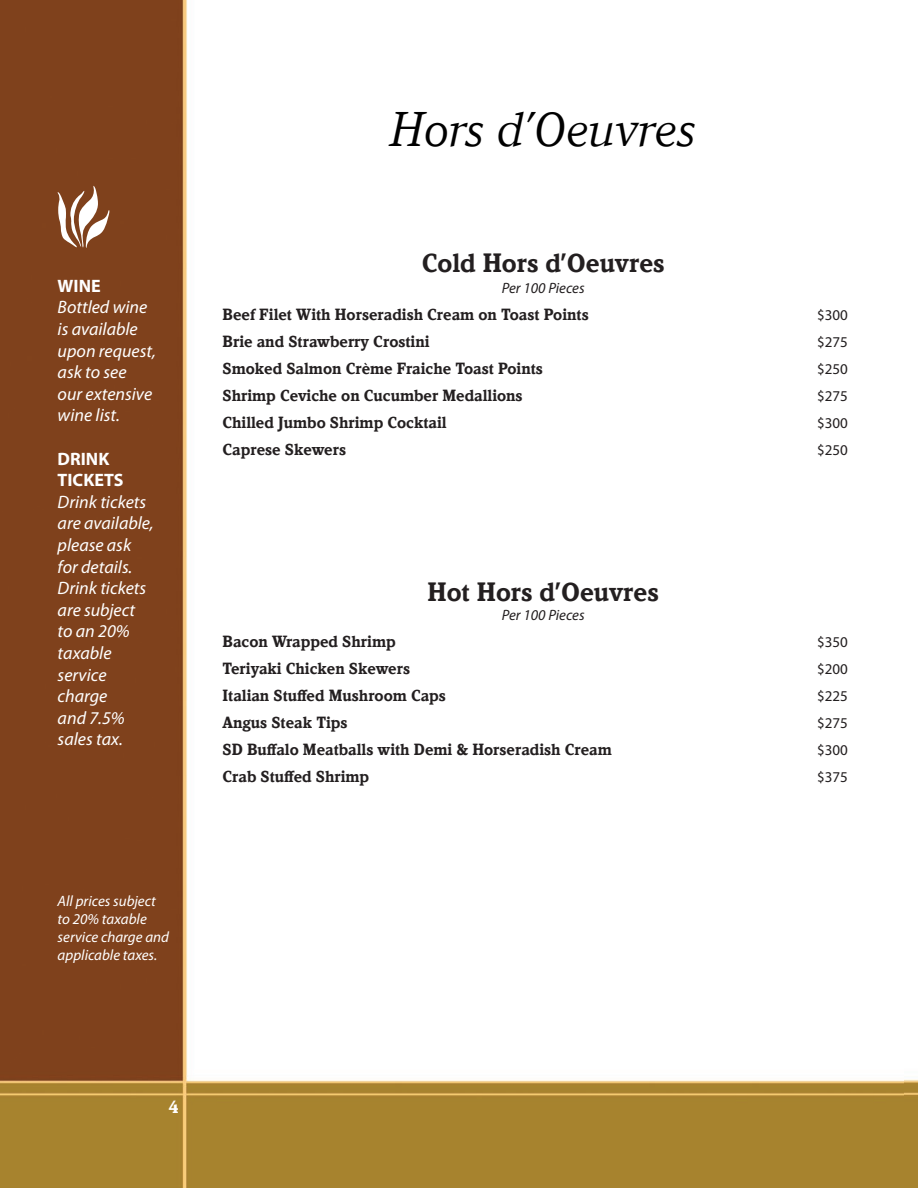
<style>
.page{position:relative;width:918px;height:1188px;background:#fff}
.page>*{position:absolute;margin:0;border:0;box-sizing:border-box;transform-origin:0 0}
.t1{font:90px "Woodtype Ornaments Std";color:#fff}
.t2{font:italic 49.5px "Kandal";color:#000}
.t3{font:700 27px "Kandal";color:#231f20}
.t4{font:italic 18px/21.6px "Myriad Pro";color:#fff}
.t5{font:700 18px "Myriad Pro";color:#fff}
.t6{font:700 18px "Kandal";color:#fff}
.t7{font:700 16.5px "Kandal";color:#231f20}
.t8{font:italic 15px/18px "Myriad Pro";color:#fff}
.t9{font:15px "Myriad Pro";color:#231f20}
.t10{font:italic 15px "Myriad Pro";color:#231f20}
</style>
<div class="page">
<img style="left:0;top:0;width:904px;height:1188px">
<div style="left:904px;top:1079px;width:14px;height:109px;background:#a7832e"></div>
<div style="left:900px;top:0;width:18px;height:451px;background:#fff"></div>
<p class="t1" style="left:58px;top:181px;width:53px">•</p>
<p class="t5" style="left:58px;top:274px;width:45px">WINE</p>
<p class="t4" style="left:58px;top:296px;width:91px">Bottled wine</p>
<p class="t4" style="left:58px;top:318px;width:82px">is available</p>
<p class="t4" style="left:58px;top:339px;width:100px">upon request,</p>
<p class="t4" style="left:58px;top:361px;width:70px">ask to see</p>
<p class="t4" style="left:58px;top:383px;width:96px">our extensive wine list.</p>
<p class="t5" style="left:58px;top:447px;width:53px">DRINK</p>
<p class="t5" style="left:58px;top:468px;width:67px">TICKETS</p>
<p class="t4" style="left:58px;top:491px;width:90px">Drink tickets</p>
<p class="t4" style="left:58px;top:512px;width:98px">are available, please ask</p>
<p class="t4" style="left:58px;top:555px;width:76px">for details.</p>
<p class="t4" style="left:58px;top:577px;width:90px">Drink tickets</p>
<p class="t4" style="left:58px;top:599px;width:79px">are subject</p>
<p class="t4" style="left:58px;top:620px;width:74px">to an 20%</p>
<p class="t4" style="left:58px;top:642px;width:55px">taxable</p>
<p class="t4" style="left:58px;top:663px;width:50px">service</p>
<p class="t4" style="left:58px;top:685px;width:51px">charge</p>
<p class="t4" style="left:58px;top:707px;width:69px">and 7.5%</p>
<p class="t4" style="left:58px;top:728px;width:67px">sales tax.</p>
<p class="t8" style="left:58px;top:892px;width:100px">All prices subject</p>
<p class="t8" style="left:58px;top:910px;width:113px">to 20% taxable service charge and applicable taxes.</p>
<p class="t2" style="left:390px;top:101px;width:308px">Hors d’Oeuvres</p>
<p class="t3" style="left:422px;top:248px;width:245px">Cold Hors d’Oeuvres</p>
<p class="t10" style="left:502px;top:279px;width:84px">Per 100 Pieces</p>
<p class="t7" style="left:222px;top:306px;width:368px">Beef Filet With Horseradish Cream on Toast Points</p>
<p class="t9" style="left:817px;top:306px;width:32px">$300</p>
<p class="t7" style="left:222px;top:333px;width:209px">Brie and Strawberry Crostini</p>
<p class="t9" style="left:817px;top:333px;width:32px">$275</p>
<p class="t7" style="left:222px;top:360px;width:322px">Smoked Salmon Crème Fraiche Toast Points</p>
<p class="t9" style="left:817px;top:360px;width:32px">$250</p>
<p class="t7" style="left:222px;top:387px;width:302px">Shrimp Ceviche on Cucumber Medallions</p>
<p class="t9" style="left:817px;top:387px;width:32px">$275</p>
<p class="t7" style="left:222px;top:414px;width:226px">Chilled Jumbo Shrimp Cocktail</p>
<p class="t9" style="left:817px;top:414px;width:32px">$300</p>
<p class="t7" style="left:222px;top:441px;width:125px">Caprese Skewers</p>
<p class="t9" style="left:817px;top:441px;width:32px">$250</p>
<p class="t3" style="left:428px;top:577px;width:233px">Hot Hors d’Oeuvres</p>
<p class="t10" style="left:502px;top:606px;width:84px">Per 100 Pieces</p>
<p class="t7" style="left:222px;top:633px;width:175px">Bacon Wrapped Shrimp</p>
<p class="t9" style="left:817px;top:633px;width:32px">$350</p>
<p class="t7" style="left:222px;top:660px;width:189px">Teriyaki Chicken Skewers</p>
<p class="t9" style="left:817px;top:660px;width:32px">$200</p>
<p class="t7" style="left:222px;top:687px;width:225px">Italian Stuffed Mushroom Caps</p>
<p class="t9" style="left:817px;top:687px;width:32px">$225</p>
<p class="t7" style="left:222px;top:714px;width:127px">Angus Steak Tips</p>
<p class="t9" style="left:817px;top:714px;width:32px">$275</p>
<p class="t7" style="left:222px;top:741px;width:391px">SD Buffalo Meatballs with Demi &amp; Horseradish Cream</p>
<p class="t9" style="left:817px;top:741px;width:32px">$300</p>
<p class="t7" style="left:222px;top:768px;width:148px">Crab Stuffed Shrimp</p>
<p class="t9" style="left:817px;top:768px;width:32px">$375</p>
<p class="t6" style="left:169px;top:1097px;width:11px">4</p>
</div>
